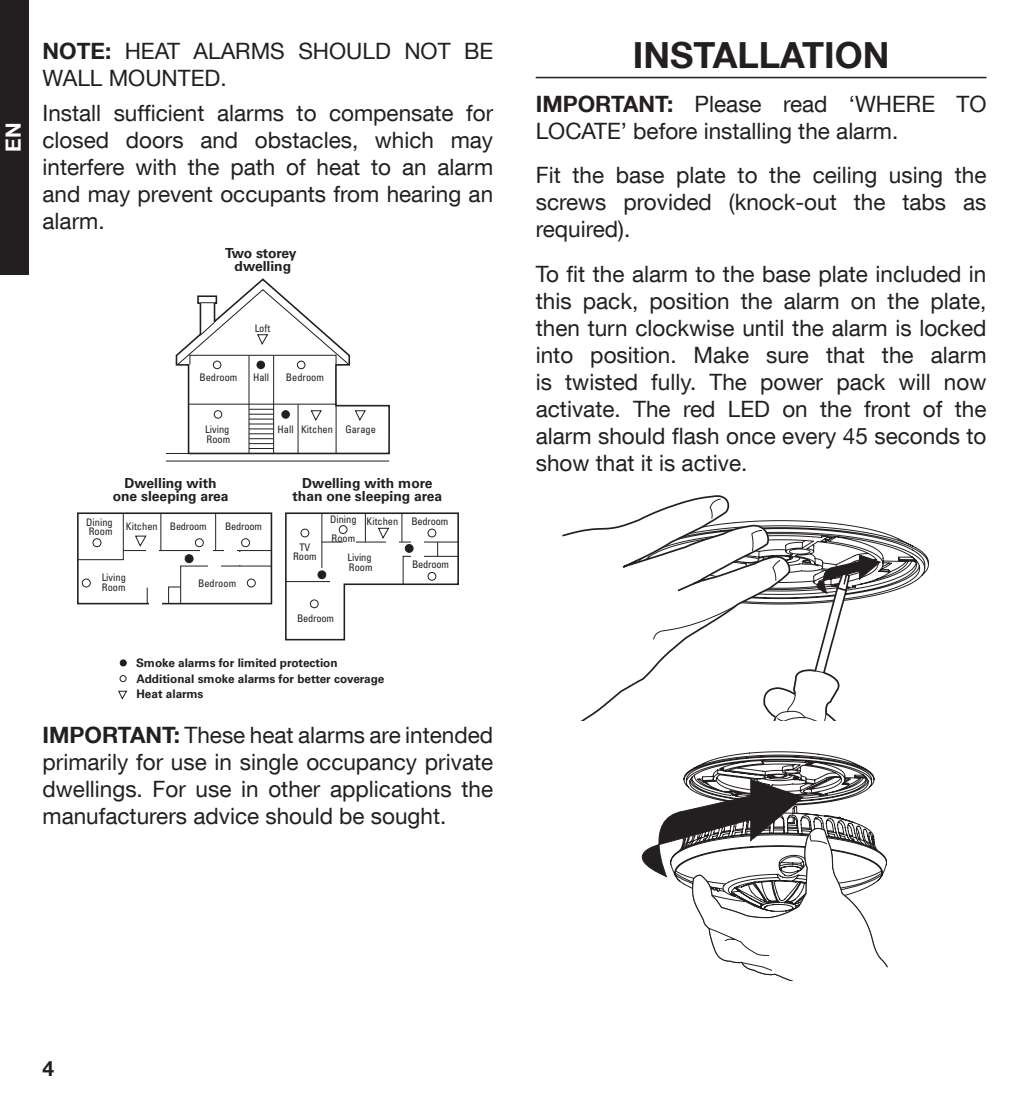
<style>
.page{position:relative;width:1029px;height:1098px;background:#fff}
.page>*{position:absolute;margin:0;border:0;box-sizing:border-box;transform-origin:0 0}
.t1{font:700 36px "Helvetica Neue LT Com";color:#231f20}
.t2{font:22.5px/27px "Helvetica Neue LT Com";color:#231f20;text-align:justify}
.t3{font:700 21px "Helvetica Neue LT Com";color:#fff}
.t4{font:700 21px "Helvetica Neue LT Com";color:#231f20}
.t5{font:700 13.8px/13.2px "Univers LT Std";color:#231f20;text-align:center}
.t6{font:700 11.7px/15px "Univers LT Std";color:#231f20}
.t7{font:condensed 10.5px/9.6px "Univers LT Std";color:#231f20}
.t8{font:condensed 10.5px "Univers LT Std";letter-spacing:-.02em;color:#231f20}
.s1{font-weight:700}
</style>
<div class="page">
<div style="left:0;top:0;width:29px;height:274px;background:#231f20"></div>
<svg style="left:120px;top:675px;width:6px;height:6px"></svg>
<svg style="left:120px;top:659px;width:5px;height:6px"></svg>
<div style="left:120px;top:659px;width:7px;height:7px;border:1px solid #231f20;border-radius:50%"></div>
<div style="left:77px;top:512px;width:195px;height:92px;border:2px solid #231f20"></div>
<hr style="left:123px;top:550px;width:148px;height:1px;background:#231f20">
<hr style="left:215px;top:513px;width:1px;height:37px;background:#231f20">
<hr style="left:160px;top:513px;width:1px;height:37px;background:#231f20">
<svg style="left:77px;top:512px;width:47px;height:48px"></svg>
<div style="left:149px;top:601px;width:12px;height:5px;background:#fff"></div>
<div style="left:241px;top:538px;width:9px;height:9px;border:1px solid #231f20;border-radius:50%"></div>
<div style="left:195px;top:538px;width:9px;height:9px;border:1px solid #231f20;border-radius:50%"></div>
<svg style="left:147px;top:587px;width:1px;height:16px"></svg>
<svg style="left:168px;top:549px;width:104px;height:55px"></svg>
<div style="left:247px;top:578px;width:9px;height:9px;border:1px solid #231f20;border-radius:50%"></div>
<div style="left:185px;top:554px;width:8px;height:8px;background:#231f20;border-radius:50%"></div>
<div style="left:185px;top:554px;width:8px;height:8px;border:1px solid #231f20;border-radius:50%"></div>
<div style="left:82px;top:578px;width:9px;height:9px;border:1px solid #231f20;border-radius:50%"></div>
<svg style="left:135px;top:535px;width:24px;height:16px"></svg>
<svg style="left:285px;top:512px;width:174px;height:129px"></svg>
<hr style="left:166px;top:460px;width:223px;height:1px;background:#231f20">
<svg style="left:118px;top:690px;width:10px;height:9px"></svg>
<svg style="left:166px;top:278px;width:224px;height:177px"></svg>
<hr style="left:536px;top:77px;width:450px;height:1px;background:#231f20">
<svg style="left:594px;top:498px;width:335px;height:222px"></svg>
<svg style="left:641px;top:751px;width:247px;height:228px"></svg>
<p class="t3" style="left:0;top:152px;width:31px;rotate:-90deg">EN</p>
<p class="t2" style="left:43px;top:37px;width:452px"><span class="s1">NOTE:</span> HEAT ALARMS SHOULD NOT BE<br>WALL MOUNTED.</p>
<p class="t2" style="left:43px;top:99px;width:452px">Install sufficient alarms to compensate for closed doors and obstacles, which may interfere with the path of heat to an alarm and may prevent occupants from hearing an alarm.</p>
<p class="t5" style="left:225px;top:246px;width:73px">Two storey dwelling</p>
<p class="t7" style="left:255px;top:323px;width:17px">Loft</p>
<p class="t7" style="left:199px;top:372px;width:40px">Bedroom</p>
<p class="t7" style="left:286px;top:372px;width:40px">Bedroom</p>
<p class="t7" style="left:253px;top:372px;width:18px">Hall</p>
<p class="t7" style="left:205px;top:424px;width:27px">Living<br>Room</p>
<p class="t7" style="left:278px;top:424px;width:100px">Hall Kitchen Garage</p>
<p class="t5" style="left:113px;top:476px;width:117px">Dwelling with one sleeping area</p>
<p class="t5" style="left:293px;top:476px;width:151px">Dwelling with more than one sleeping area</p>
<p class="t7" style="left:86px;top:516px;width:28px">Dining<br>Room</p>
<p class="t7" style="left:126px;top:521px;width:33px">Kitchen</p>
<p class="t8" style="left:170px;top:520px;width:38px">Bedroom</p>
<p class="t7" style="left:330px;top:509px;width:28px;line-height:18.9px">Dining<br>Room</p>
<p class="t8" style="left:411px;top:514px;width:38px">Bedroom</p>
<p class="t8" style="left:412px;top:558px;width:38px">Bedroom</p>
<p class="t7" style="left:367px;top:516px;width:33px">Kitchen</p>
<p class="t8" style="left:225px;top:520px;width:38px">Bedroom</p>
<p class="t7" style="left:293px;top:542px;width:25px;text-align:center">TV<br>Room</p>
<p class="t7" style="left:347px;top:552px;width:27px">Living<br>Room</p>
<p class="t7" style="left:102px;top:572px;width:26px">Living<br>Room</p>
<p class="t7" style="left:198px;top:577px;width:40px">Bedroom</p>
<p class="t8" style="left:297px;top:611px;width:38px">Bedroom</p>
<p class="t6" style="left:136px;top:655px;width:203px">Smoke alarms for limited protection</p>
<p class="t6" style="left:136px;top:671px;width:249px">Additional smoke alarms for better coverage<br>Heat alarms</p>
<p class="t2" style="left:43px;top:720px;width:452px"><span class="s1">IMPORTANT:</span> These heat alarms are intended primarily for use in single occupancy private dwellings. For use in other applications the manufacturers advice should be sought.</p>
<p class="t1" style="left:633px;top:33px;width:258px">INSTALLATION</p>
<p class="t2" style="left:536px;top:90px;width:452px"><span class="s1">IMPORTANT:</span> Please read ‘WHERE TO<br>LOCATE’ before installing the alarm.</p>
<p class="t2" style="left:536px;top:161px;width:452px">Fit the base plate to the ceiling using the screws provided (knock-out the tabs as required).</p>
<p class="t2" style="left:536px;top:259px;width:452px">To fit the alarm to the base plate included in this pack, position the alarm on the plate, then turn clockwise until the alarm is locked into position. Make sure that the alarm is twisted fully. The power pack will now activate. The red LED on the front of the alarm should flash once every 45 seconds to show that it is active.</p>
<p class="t4" style="left:43px;top:1054px;width:13px">4</p>
</div>
